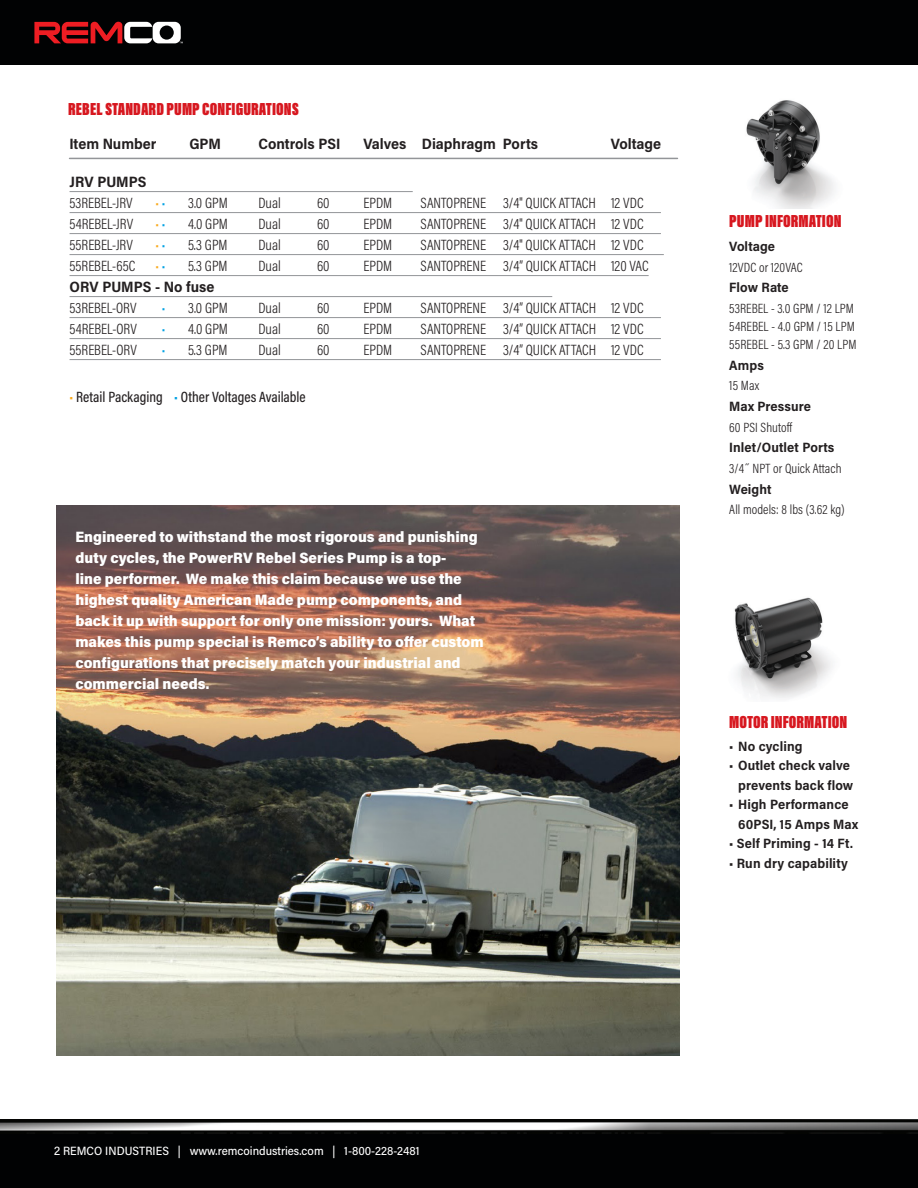
<style>
.page{position:relative;width:918px;height:1188px;background:#fff}
.page>*{position:absolute;margin:0;border:0;box-sizing:border-box;transform-origin:0 0}
.subheads_allcaps{font:900 18px "Acumin Pro Extra Cond";letter-spacing:.005em;color:#d7171f}
.t1{font:300 15px "Acumin Pro Cond";color:#231f20}
.Page_intro_text{font:900 15px/21px "Acumin Pro Semi Cond";color:#fff}
.t2{font:700 15px "Acumin Pro Semi Cond";color:#231f20}
.t3{font:500 15px "Acumin Pro Cond";color:#231f20}
.t4{font:300 15px "Acumin Pro Cond";color:#f9a91b}
.Specs_indented{font:300 13.5px "Acumin Pro Cond";letter-spacing:.005em;color:#231f20}
.Specs_indented-2{font:700 13.5px/19.5px "Acumin Pro Semi Cond";letter-spacing:.005em;color:#231f20;text-align:right}
.subheads_black{font:700 13.5px "Acumin Pro Semi Cond";letter-spacing:.005em;color:#231f20}
.t5{font:500 12px "Acumin Pro Semi Cond";color:#fff}
.s1{color:#00a1e3}
.s2{color:#f9a91b}
</style>
<div class="page">
<img style="left:56px;top:506px;width:624px;height:549px">
<hr style="left:70px;top:158px;width:607px;height:1px;background:#939598">
<hr style="left:70px;top:191px;width:343px;height:1px;background:#939598">
<hr style="left:70px;top:212px;width:591px;height:1px;background:#939598">
<hr style="left:70px;top:233px;width:591px;height:1px;background:#939598">
<hr style="left:70px;top:254px;width:594px;height:1px;background:#939598">
<hr style="left:70px;top:275px;width:579px;height:1px;background:#939598">
<hr style="left:70px;top:296px;width:482px;height:1px;background:#939598">
<hr style="left:70px;top:317px;width:591px;height:1px;background:#939598">
<hr style="left:70px;top:338px;width:591px;height:1px;background:#939598">
<hr style="left:70px;top:359px;width:591px;height:1px;background:#939598">
<img style="left:746px;top:100px;width:88px;height:108px">
<img style="left:734px;top:597px;width:98px;height:101px">
<div style="left:0;top:0;width:918px;height:65px;background:#010203"></div>
<svg style="left:34px;top:22px;width:149px;height:21px"></svg>
<div style="left:0;top:1129px;width:918px;height:59px;background:#010203"></div>
<img style="left:0;top:1120px;width:918px;height:13px">
<p class="subheads_allcaps" style="left:68px;top:98px;width:232px">REBEL STANDARD PUMP CONFIGURATIONS</p>
<p class="t2" style="left:69px;top:133px;width:89px">Item Number</p>
<p class="t2" style="left:189px;top:133px;width:33px">GPM</p>
<p class="t2" style="left:258px;top:133px;width:84px">Controls PSI</p>
<p class="t2" style="left:363px;top:133px;width:176px">Valves Diaphragm Ports</p>
<p class="t2" style="left:611px;top:133px;width:52px">Voltage</p>
<p class="t2" style="left:70px;top:171px;width:78px">JRV PUMPS</p>
<p class="t1" style="left:70px;top:193px;width:65px">53REBEL-JRV</p>
<p class="t4" style="left:156px;top:193px;width:12px">• <span class="s1">•</span></p>
<p class="t1" style="left:188px;top:193px;width:41px">3.0 GPM</p>
<p class="t1" style="left:259px;top:193px;width:24px">Dual</p>
<p class="t1" style="left:317px;top:193px;width:14px">60</p>
<p class="t1" style="left:364px;top:193px;width:30px">EPDM</p>
<p class="t1" style="left:421px;top:193px;width:225px">SANTOPRENE 3/4" QUICK ATTACH 12 VDC</p>
<p class="t1" style="left:70px;top:214px;width:65px">54REBEL-JRV</p>
<p class="t4" style="left:156px;top:214px;width:12px">• <span class="s1">•</span></p>
<p class="t1" style="left:188px;top:214px;width:41px">4.0 GPM</p>
<p class="t1" style="left:259px;top:214px;width:24px">Dual</p>
<p class="t1" style="left:317px;top:214px;width:14px">60</p>
<p class="t1" style="left:364px;top:214px;width:30px">EPDM</p>
<p class="t1" style="left:421px;top:214px;width:225px">SANTOPRENE 3/4" QUICK ATTACH 12 VDC</p>
<p class="t1" style="left:70px;top:235px;width:65px">55REBEL-JRV</p>
<p class="t4" style="left:156px;top:235px;width:12px">• <span class="s1">•</span></p>
<p class="t1" style="left:188px;top:235px;width:41px">5.3 GPM</p>
<p class="t1" style="left:259px;top:235px;width:24px">Dual</p>
<p class="t1" style="left:317px;top:235px;width:14px">60</p>
<p class="t1" style="left:364px;top:235px;width:30px">EPDM</p>
<p class="t1" style="left:421px;top:235px;width:225px">SANTOPRENE 3/4" QUICK ATTACH 12 VDC</p>
<p class="t1" style="left:70px;top:256px;width:67px">55REBEL-65C</p>
<p class="t4" style="left:156px;top:256px;width:12px">• <span class="s1">•</span></p>
<p class="t1" style="left:188px;top:256px;width:41px">5.3 GPM</p>
<p class="t1" style="left:259px;top:256px;width:24px">Dual</p>
<p class="t1" style="left:317px;top:256px;width:14px">60</p>
<p class="t1" style="left:364px;top:256px;width:30px">EPDM</p>
<p class="t1" style="left:421px;top:256px;width:230px">SANTOPRENE 3/4” QUICK ATTACH 120 VAC</p>
<p class="t2" style="left:70px;top:276px;width:147px">ORV PUMPS - No fuse</p>
<p class="t1" style="left:70px;top:298px;width:69px">53REBEL-ORV</p>
<p class="t1" style="left:162px;top:298px;width:67px"><span class="s1">•</span> 3.0 GPM</p>
<p class="t1" style="left:259px;top:298px;width:24px">Dual</p>
<p class="t1" style="left:317px;top:298px;width:14px">60</p>
<p class="t1" style="left:364px;top:298px;width:30px">EPDM</p>
<p class="t1" style="left:421px;top:298px;width:225px">SANTOPRENE 3/4” QUICK ATTACH 12 VDC</p>
<p class="t1" style="left:70px;top:319px;width:69px">54REBEL-ORV</p>
<p class="t1" style="left:162px;top:319px;width:67px"><span class="s1">•</span> 4.0 GPM</p>
<p class="t1" style="left:259px;top:319px;width:24px">Dual</p>
<p class="t1" style="left:317px;top:319px;width:14px">60</p>
<p class="t1" style="left:364px;top:319px;width:30px">EPDM</p>
<p class="t1" style="left:421px;top:319px;width:225px">SANTOPRENE 3/4” QUICK ATTACH 12 VDC</p>
<p class="t1" style="left:70px;top:340px;width:69px">55REBEL-ORV</p>
<p class="t1" style="left:162px;top:340px;width:67px"><span class="s1">•</span> 5.3 GPM</p>
<p class="t1" style="left:259px;top:340px;width:24px">Dual</p>
<p class="t1" style="left:317px;top:340px;width:14px">60</p>
<p class="t1" style="left:364px;top:340px;width:30px">EPDM</p>
<p class="t1" style="left:421px;top:340px;width:225px">SANTOPRENE 3/4” QUICK ATTACH 12 VDC</p>
<p class="t3" style="left:70px;top:387px;width:238px"><span class="s2">•</span> Retail Packaging <span class="s1">•</span> Other Voltages Available</p>
<p class="Page_intro_text" style="left:75px;top:525px;width:410px">Engineered to withstand the most rigorous and punishing duty cycles, the PowerRV Rebel Series Pump is a top-<br>line performer. We make this claim because we use the highest quality American Made pump components, and back it up with support for only one mission: yours. What makes this pump special is Remco’s ability to offer custom configurations that precisely match your industrial and commercial needs.</p>
<p class="subheads_allcaps" style="left:729px;top:210px;width:114px">PUMP INFORMATION</p>
<p class="subheads_black" style="left:729px;top:237px;width:47px">Voltage</p>
<p class="Specs_indented" style="left:729px;top:259px;width:75px">12VDC or 120VAC</p>
<p class="subheads_black" style="left:729px;top:278px;width:61px">Flow Rate</p>
<p class="Specs_indented" style="left:729px;top:300px;width:126px">53REBEL - 3.0 GPM / 12 LPM</p>
<p class="Specs_indented" style="left:729px;top:318px;width:127px">54REBEL - 4.0 GPM / 15 LPM</p>
<p class="Specs_indented" style="left:729px;top:336px;width:129px">55REBEL - 5.3 GPM / 20 LPM</p>
<p class="subheads_black" style="left:729px;top:355px;width:36px">Amps</p>
<p class="Specs_indented" style="left:729px;top:377px;width:31px">15 Max</p>
<p class="subheads_black" style="left:729px;top:397px;width:83px">Max Pressure</p>
<p class="Specs_indented" style="left:729px;top:418px;width:65px">60 PSI Shutoff</p>
<p class="subheads_black" style="left:729px;top:438px;width:107px">Inlet/Outlet Ports</p>
<p class="Specs_indented" style="left:729px;top:460px;width:114px">3/4˝ NPT or Quick Attach</p>
<p class="subheads_black" style="left:729px;top:479px;width:44px">Weight</p>
<p class="Specs_indented" style="left:729px;top:501px;width:117px">All models: 8 lbs (3.62 kg)</p>
<p class="subheads_allcaps" style="left:729px;top:711px;width:120px">MOTOR INFORMATION</p>
<p class="Specs_indented-2" style="left:729px;top:736px;width:75px">• No cycling</p>
<p class="Specs_indented-2" style="left:729px;top:755px;width:126px">• Outlet check valve prevents back flow</p>
<p class="Specs_indented-2" style="left:738px;top:794px;width:121px;text-align:left;text-indent:-9px">• High Performance<br>60PSI, 15 Amps Max</p>
<p class="Specs_indented-2" style="left:729px;top:833px;width:125px">• Self Priming - 14 Ft.</p>
<p class="Specs_indented-2" style="left:729px;top:853px;width:120px">• Run dry capability</p>
<p class="t5" style="left:54px;top:1143px;width:367px">2 REMCO INDUSTRIES | www.remcoindustries.com | 1-800-228-2481</p>
</div>
